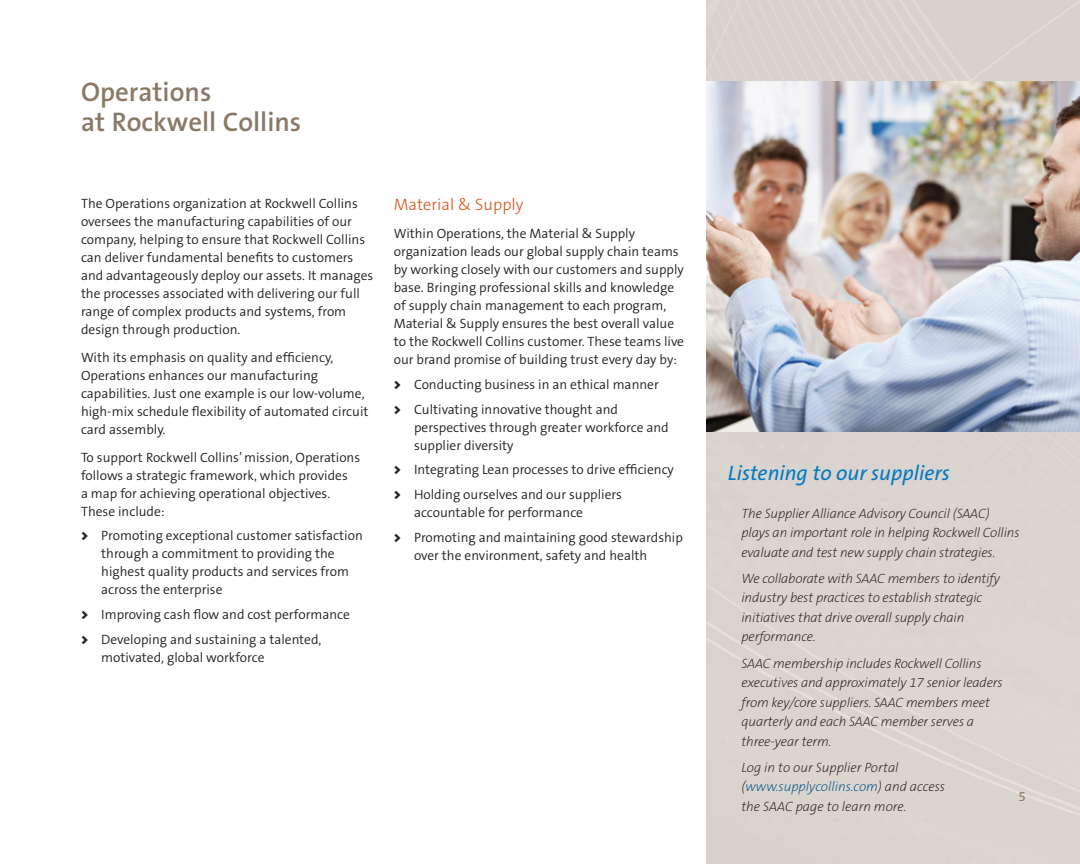
<style>
.page{position:relative;width:1080px;height:864px;background:#fff}
.page>*{position:absolute;margin:0;border:0;box-sizing:border-box;transform-origin:0 0}
.t1{font:600 27px/30px "The Sans B6";color:#8a7966}
.t2{font:italic 21px "The Sans B5 Plain";color:#0079c2}
.t3{font:300 16.5px "The Sans B3";color:#d9531c}
.t4{font:300 13.5px/18px "The Sans B4";color:#231f20}
.t5{font:italic 200 13.5px/19.5px "The Sans B2";letter-spacing:-.01em;color:#231f20}
.t6{font:13.5px "The Sans B5 Plain";color:#8a7966}
.s1{font-family:"The Sans B9";font-weight:900}
.s2{color:#005187}
</style>
<div class="page">
<img style="left:706px;top:81px;width:374px;height:351px">
<h1 class="t1" style="left:81px;top:77px;width:222px">Operations<br>at Rockwell Collins</h1>
<p class="t4" style="left:81px;top:194px;width:294px">The Operations organization at Rockwell Collins oversees the manufacturing capabilities of our company, helping to ensure that Rockwell Collins can deliver fundamental benefits to customers and advantageously deploy our assets. It manages the processes associated with delivering our full range of complex products and systems, from design through production.</p>
<p class="t4" style="left:81px;top:348px;width:289px">With its emphasis on quality and efficiency, Operations enhances our manufacturing capabilities. Just one example is our low-volume, high-mix schedule flexibility of automated circuit card assembly.</p>
<p class="t4" style="left:81px;top:448px;width:281px">To support Rockwell Collins’ mission, Operations follows a strategic framework, which provides<br>a map for achieving operational objectives.<br>These include:</p>
<p class="t4" style="left:101px;top:527px;width:263px;text-indent:-20px"><span class="s1">&gt;</span> Promoting exceptional customer satisfaction through a commitment to providing the highest quality products and services from across the enterprise</p>
<p class="t4" style="left:81px;top:602px;width:270px;line-height:24.8px"><span class="s1">&gt;</span> Improving cash flow and cost performance <span class="s1">&gt;</span> Developing and sustaining a talented,</p>
<p class="t4" style="left:101px;top:648px;width:165px">motivated, global workforce</p>
<p class="t3" style="left:394px;top:194px;width:131px">Material &amp; Supply</p>
<p class="t4" style="left:394px;top:225px;width:292px">Within Operations, the Material &amp; Supply organization leads our global supply chain teams by working closely with our customers and supply base. Bringing professional skills and knowledge of supply chain management to each program, Material &amp; Supply ensures the best overall value to the Rockwell Collins customer. These teams live our brand promise of building trust every day by:</p>
<p class="t4" style="left:394px;top:372px;width:267px;line-height:24.8px"><span class="s1">&gt;</span> Conducting business in an ethical manner <span class="s1">&gt;</span> Cultivating innovative thought and</p>
<p class="t4" style="left:414px;top:418px;width:256px">perspectives through greater workforce and supplier diversity</p>
<p class="t4" style="left:394px;top:457px;width:282px;line-height:24.8px"><span class="s1">&gt;</span> Integrating Lean processes to drive efficiency <span class="s1">&gt;</span> Holding ourselves and our suppliers</p>
<p class="t4" style="left:394px;top:500px;width:291px;line-height:24.8px;text-indent:20px">accountable for performance<br><span class="s1">&gt;</span> Promoting and maintaining good stewardship</p>
<p class="t4" style="left:414px;top:546px;width:235px">over the environment, safety and health</p>
<h2 class="t2" style="left:728px;top:460px;width:223px">Listening to our suppliers</h2>
<p class="t5" style="left:741px;top:504px;width:280px">The Supplier Alliance Advisory Council (SAAC) plays an important role in helping Rockwell Collins evaluate and test new supply chain strategies.</p>
<p class="t5" style="left:741px;top:569px;width:260px">We collaborate with SAAC members to identify industry best practices to establish strategic initiatives that drive overall supply chain performance.</p>
<p class="t5" style="left:741px;top:653px;width:263px">SAAC membership includes Rockwell Collins executives and approximately 17 senior leaders from key/core suppliers. SAAC members meet quarterly and each SAAC member serves a three-year term.</p>
<p class="t5" style="left:741px;top:758px;width:205px">Log in to our Supplier Portal (<span class="s2">www.supplycollins.com</span>) and access the SAAC page to learn more.</p>
<p class="t6" style="left:1019px;top:787px;width:9px">5</p>
</div>
